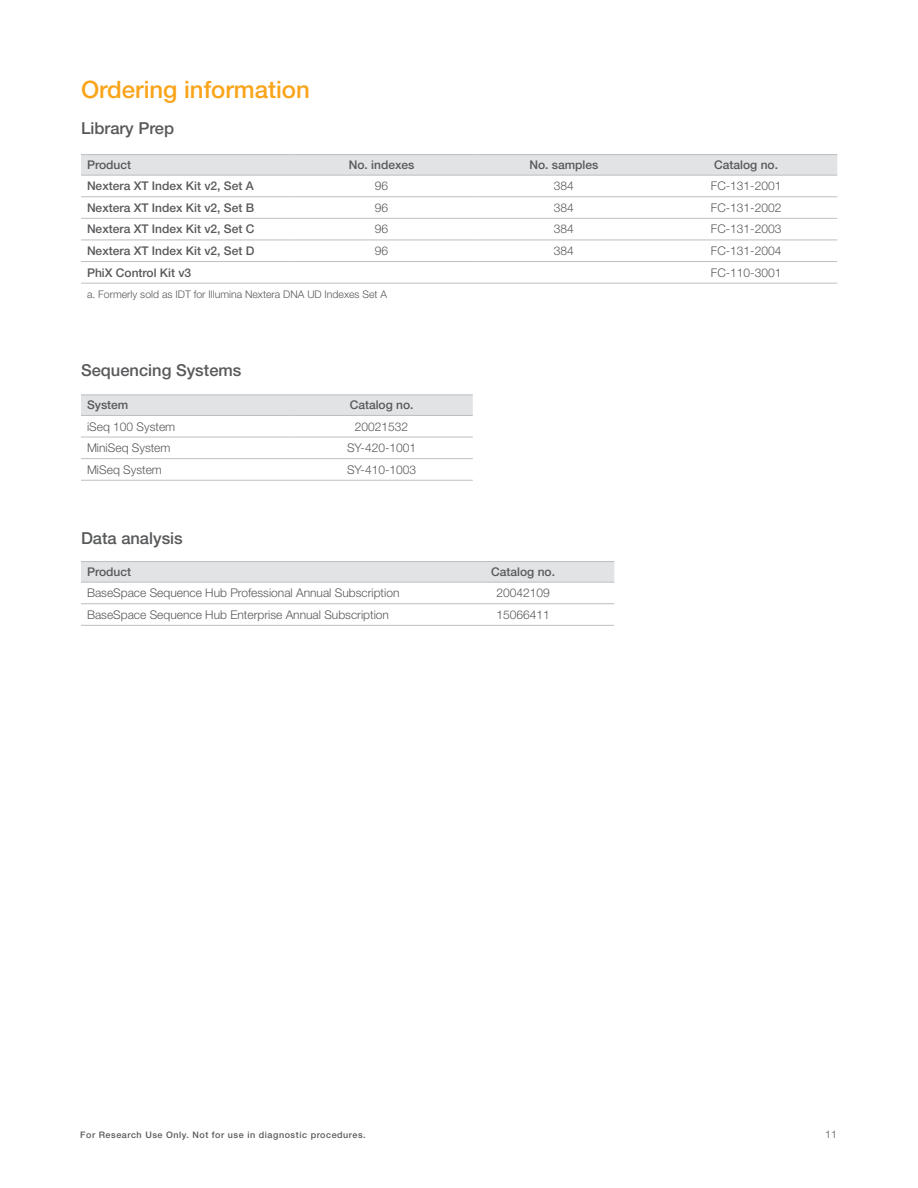
<style>
.page{position:relative;width:918px;height:1188px;background:#fff}
.page>*{position:absolute;margin:0;border:0;box-sizing:border-box;transform-origin:0 0}
.A-Head{font:500 24px "Helvetica Neue LT Std";color:#faa41a}
.C-Head{font:500 16.5px "Helvetica Neue LT Std";color:#58595b}
.Body_Row_Left_Alig{font:300 12px "Helvetica Neue LT Std";color:#58595b}
.Body_Row_Center_Al{font:300 12px "Helvetica Neue LT Std";color:#58595b}
.Body_Row_Left_Alig-2{font:500 12px "Helvetica Neue LT Std";color:#58595b}
.Header_Row_A_Left{font:500 12px "Helvetica Neue LT Std";color:#58595b}
.Body_Row_Center_Al-2{font:500 12px "Helvetica Neue LT Std";color:#58595b}
.Figure_Title{font:300 10.5px "Helvetica Neue LT Std";color:#58595b}
.t1{font:500 9px "Helvetica Neue LT Std";letter-spacing:.06em;color:#58595b}
</style>
<div class="page">
<div style="left:81px;top:155px;width:756px;height:20px;background:#e2e3e4"></div>
<hr style="left:81px;top:240px;width:210px;height:1px;background:#bcbec0">
<hr style="left:291px;top:240px;width:182px;height:1px;background:#bcbec0">
<hr style="left:473px;top:240px;width:182px;height:1px;background:#bcbec0">
<hr style="left:655px;top:240px;width:182px;height:1px;background:#bcbec0">
<hr style="left:655px;top:261px;width:182px;height:1px;background:#bcbec0">
<hr style="left:291px;top:196px;width:182px;height:1px;background:#bcbec0">
<hr style="left:473px;top:196px;width:182px;height:1px;background:#bcbec0">
<hr style="left:655px;top:196px;width:182px;height:1px;background:#bcbec0">
<hr style="left:81px;top:154px;width:210px;height:1px;background:#bcbec0">
<hr style="left:291px;top:154px;width:182px;height:1px;background:#bcbec0">
<hr style="left:473px;top:154px;width:182px;height:1px;background:#bcbec0">
<hr style="left:655px;top:154px;width:182px;height:1px;background:#bcbec0">
<hr style="left:81px;top:175px;width:210px;height:1px;background:#bcbec0">
<hr style="left:291px;top:175px;width:182px;height:1px;background:#bcbec0">
<hr style="left:473px;top:175px;width:182px;height:1px;background:#bcbec0">
<hr style="left:655px;top:175px;width:182px;height:1px;background:#bcbec0">
<hr style="left:81px;top:261px;width:210px;height:1px;background:#bcbec0">
<hr style="left:291px;top:261px;width:182px;height:1px;background:#bcbec0">
<hr style="left:473px;top:261px;width:182px;height:1px;background:#bcbec0">
<hr style="left:81px;top:283px;width:210px;height:1px;background:#bcbec0">
<hr style="left:291px;top:283px;width:182px;height:1px;background:#bcbec0">
<hr style="left:473px;top:283px;width:182px;height:1px;background:#bcbec0">
<hr style="left:655px;top:283px;width:182px;height:1px;background:#bcbec0">
<hr style="left:81px;top:196px;width:210px;height:1px;background:#bcbec0">
<hr style="left:81px;top:218px;width:210px;height:1px;background:#bcbec0">
<hr style="left:291px;top:218px;width:182px;height:1px;background:#bcbec0">
<hr style="left:473px;top:218px;width:182px;height:1px;background:#bcbec0">
<hr style="left:655px;top:218px;width:182px;height:1px;background:#bcbec0">
<div style="left:81px;top:396px;width:392px;height:19px;background:#e2e3e4"></div>
<hr style="left:81px;top:480px;width:210px;height:1px;background:#bcbec0">
<hr style="left:291px;top:480px;width:182px;height:1px;background:#bcbec0">
<hr style="left:291px;top:437px;width:182px;height:1px;background:#bcbec0">
<hr style="left:81px;top:395px;width:210px;height:1px;background:#bcbec0">
<hr style="left:291px;top:395px;width:182px;height:1px;background:#bcbec0">
<hr style="left:81px;top:415px;width:210px;height:1px;background:#bcbec0">
<hr style="left:291px;top:415px;width:182px;height:1px;background:#bcbec0">
<hr style="left:81px;top:437px;width:210px;height:1px;background:#bcbec0">
<hr style="left:81px;top:458px;width:210px;height:1px;background:#bcbec0">
<hr style="left:291px;top:458px;width:182px;height:1px;background:#bcbec0">
<div style="left:81px;top:562px;width:533px;height:20px;background:#e2e3e4"></div>
<hr style="left:432px;top:603px;width:182px;height:1px;background:#bcbec0">
<hr style="left:81px;top:561px;width:351px;height:1px;background:#bcbec0">
<hr style="left:432px;top:561px;width:182px;height:1px;background:#bcbec0">
<hr style="left:81px;top:582px;width:351px;height:1px;background:#bcbec0">
<hr style="left:432px;top:582px;width:182px;height:1px;background:#bcbec0">
<hr style="left:81px;top:603px;width:351px;height:1px;background:#bcbec0">
<hr style="left:81px;top:625px;width:351px;height:1px;background:#bcbec0">
<hr style="left:432px;top:625px;width:182px;height:1px;background:#bcbec0">
<p class="A-Head" style="left:81px;top:75px;width:230px">Ordering information</p>
<p class="C-Head" style="left:81px;top:118px;width:95px">Library Prep</p>
<p class="Header_Row_A_Left" style="left:87px;top:158px;width:46px">Product</p>
<p class="Header_Row_A_Left" style="left:349px;top:158px;width:67px">No. indexes</p>
<p class="Header_Row_A_Left" style="left:529px;top:158px;width:70px">No. samples</p>
<p class="Header_Row_A_Left" style="left:714px;top:158px;width:65px">Catalog no.</p>
<p class="Body_Row_Left_Alig-2" style="left:87px;top:179px;width:168px">Nextera XT Index Kit v2, Set A</p>
<p class="Body_Row_Center_Al" style="left:375px;top:179px;width:15px">96</p>
<p class="Body_Row_Center_Al" style="left:554px;top:179px;width:22px">384</p>
<p class="Body_Row_Center_Al" style="left:711px;top:179px;width:72px">FC-131-2001</p>
<p class="Body_Row_Left_Alig-2" style="left:87px;top:200px;width:169px">Nextera XT Index Kit v2, Set B</p>
<p class="Body_Row_Center_Al" style="left:375px;top:200px;width:15px">96</p>
<p class="Body_Row_Center_Al" style="left:554px;top:200px;width:22px">384</p>
<p class="Body_Row_Center_Al" style="left:711px;top:200px;width:72px">FC-131-2002</p>
<p class="Body_Row_Left_Alig-2" style="left:87px;top:222px;width:169px">Nextera XT Index Kit v2, Set C</p>
<p class="Body_Row_Center_Al" style="left:375px;top:222px;width:15px">96</p>
<p class="Body_Row_Center_Al" style="left:554px;top:222px;width:22px">384</p>
<p class="Body_Row_Center_Al" style="left:711px;top:222px;width:72px">FC-131-2003</p>
<p class="Body_Row_Left_Alig-2" style="left:87px;top:244px;width:169px">Nextera XT Index Kit v2, Set D</p>
<p class="Body_Row_Center_Al" style="left:375px;top:243px;width:15px">96</p>
<p class="Body_Row_Center_Al" style="left:554px;top:243px;width:22px">384</p>
<p class="Body_Row_Center_Al" style="left:711px;top:243px;width:72px">FC-131-2004</p>
<p class="Body_Row_Center_Al-2" style="left:87px;top:265px;width:106px">PhiX Control Kit v3</p>
<p class="Body_Row_Center_Al" style="left:711px;top:265px;width:72px">FC-110-3001</p>
<p class="Figure_Title" style="left:87px;top:288px;width:302px">a. Formerly sold as IDT for Illumina Nextera DNA UD Indexes Set A</p>
<p class="C-Head" style="left:81px;top:360px;width:162px">Sequencing Systems</p>
<p class="Header_Row_A_Left" style="left:87px;top:398px;width:43px">System</p>
<p class="Header_Row_A_Left" style="left:350px;top:398px;width:65px">Catalog no.</p>
<p class="Body_Row_Left_Alig" style="left:87px;top:419px;width:90px">iSeq 100 System</p>
<p class="Body_Row_Center_Al" style="left:355px;top:419px;width:55px">20021532</p>
<p class="Body_Row_Left_Alig" style="left:87px;top:441px;width:85px">MiniSeq System</p>
<p class="Body_Row_Center_Al" style="left:347px;top:441px;width:71px">SY-420-1001</p>
<p class="Body_Row_Left_Alig" style="left:87px;top:462px;width:76px">MiSeq System</p>
<p class="Body_Row_Center_Al" style="left:347px;top:462px;width:71px">SY-410-1003</p>
<p class="C-Head" style="left:81px;top:528px;width:103px">Data analysis</p>
<p class="Header_Row_A_Left" style="left:87px;top:565px;width:46px">Product</p>
<p class="Header_Row_A_Left" style="left:491px;top:565px;width:65px">Catalog no.</p>
<p class="Body_Row_Left_Alig" style="left:87px;top:586px;width:314px">BaseSpace Sequence Hub Professional Annual Subscription</p>
<p class="Body_Row_Center_Al" style="left:496px;top:586px;width:55px">20042109</p>
<p class="Body_Row_Left_Alig" style="left:87px;top:607px;width:304px">BaseSpace Sequence Hub Enterprise Annual Subscription</p>
<p class="Body_Row_Center_Al" style="left:496px;top:607px;width:55px">15066411</p>
<p class="t1" style="left:80px;top:1129px;width:287px">For Research Use Only. Not for use in diagnostic procedures.</p>
<p class="Figure_Title" style="left:825px;top:1127px;width:13px">11</p>
</div>
